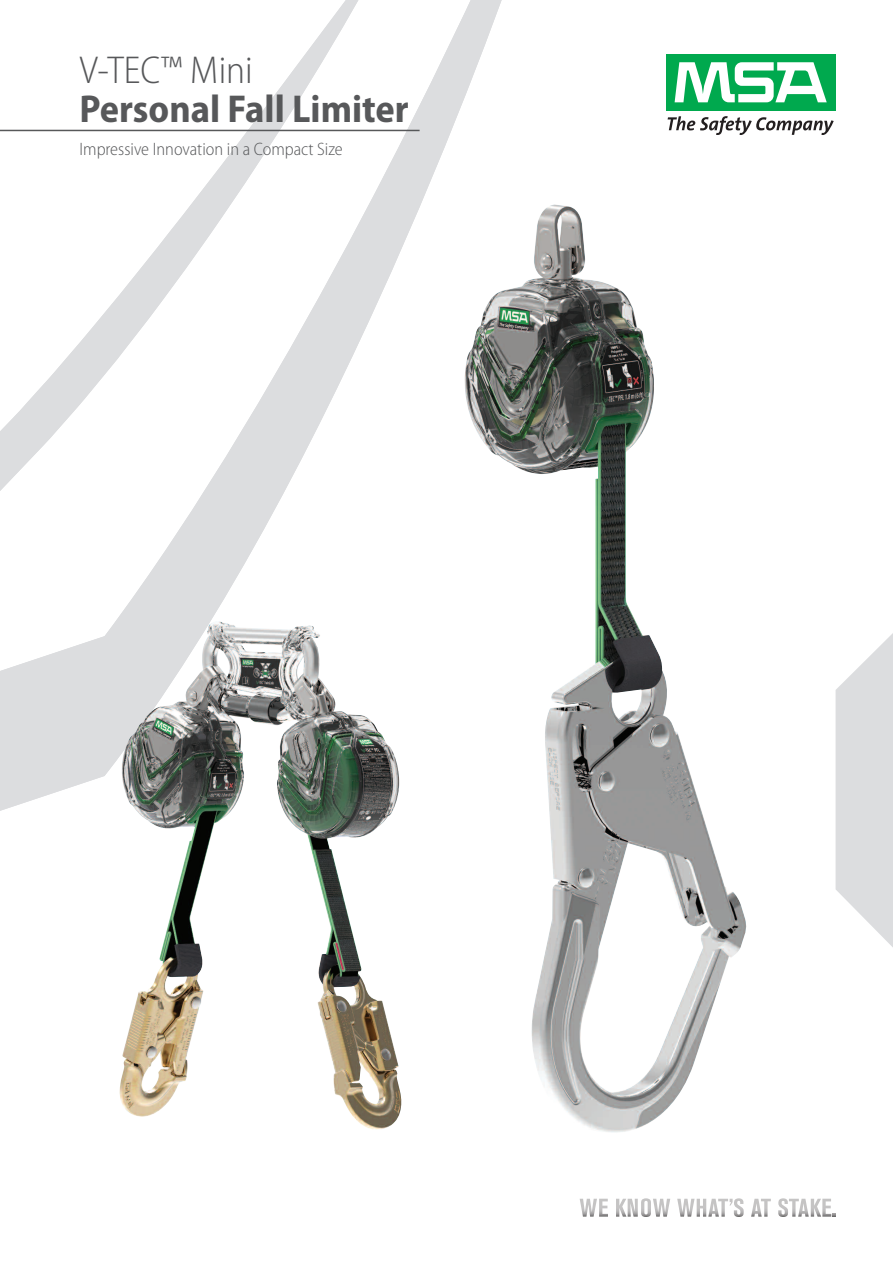
<style>
.page{position:relative;width:893px;height:1263px;background:#fff}
.page>*{position:absolute;margin:0;border:0;box-sizing:border-box;transform-origin:0 0}
.t1{font:700 semi-condensed 39px "Myriad Pro";color:#57585a}
.t2{font:300 semi-condensed 39px "Myriad Pro";color:#57585a}
.t3{font:300 semi-condensed 18px "Myriad Pro";color:#57585a}
</style>
<div class="page">
<svg style="left:0;top:0;width:502px;height:776px"></svg>
<svg style="left:0;top:0;width:364px;height:491px"></svg>
<svg style="left:836px;top:633px;width:57px;height:314px"></svg>
<div style="left:666px;top:54px;width:169px;height:57px;background:#00a94e"></div>
<svg style="left:675px;top:62px;width:152px;height:40px"></svg>
<svg style="left:668px;top:116px;width:166px;height:19px"></svg>
<hr style="left:0;top:130px;width:420px;height:1px;background:#57585a">
<img style="left:464px;top:204px;width:282px;height:928px">
<img style="left:119px;top:621px;width:282px;height:509px">
<svg style="left:580px;top:1199px;width:28px;height:17px"></svg>
<svg style="left:616px;top:1198px;width:54px;height:19px"></svg>
<svg style="left:677px;top:1198px;width:67px;height:19px"></svg>
<svg style="left:751px;top:1199px;width:20px;height:17px"></svg>
<svg style="left:778px;top:1198px;width:58px;height:19px"></svg>
<h1 class="t2" style="left:80px;top:56px;width:175px">V-TEC™ Mini</h1>
<h1 class="t1" style="left:80px;top:95px;width:331px">Personal Fall Limiter</h1>
<p class="t3" style="left:80px;top:143px;width:265px">Impressive Innovation in a Compact Size</p>
</div>
